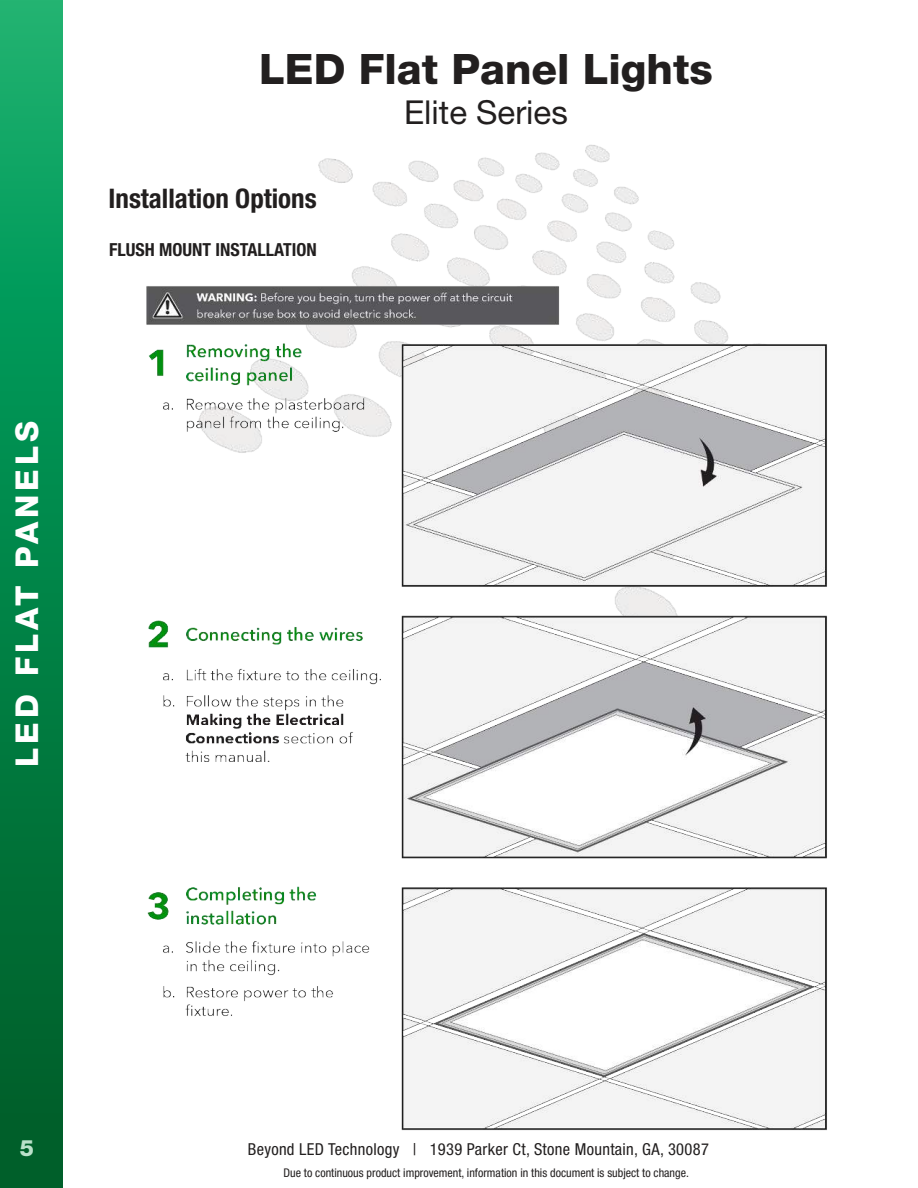
<style>
.page{position:relative;width:918px;height:1188px;background:#fff}
.page>*{position:absolute;margin:0;border:0;box-sizing:border-box;transform-origin:0 0}
.t1{font:800 42px "Helvetica Neue LT Std";color:#221f1f}
.t2{font:33px "Helvetica Neue LT Pro";color:#221f1f}
.t3{font:800 31.5px "Helvetica Neue LT Std";letter-spacing:.13em;color:#fff}
.t4{font:700 condensed 27px "Helvetica Neue LT Std";color:#221f1f}
.t5{font:800 22.5px "Helvetica Neue LT Std";color:#bbe1ca}
.t6{font:700 condensed 18px "Helvetica Neue LT Std";color:#221f1f}
.t7{font:condensed 16.5px "Helvetica Neue LT Pro";letter-spacing:.02em;color:#221f1f}
.t8{font:condensed 12px "Helvetica Neue LT Pro";color:#221f1f}
</style>
<div class="page">
<img style="left:0;top:0;width:62px;height:1188px">
<img style="left:318px;top:145px;width:389px;height:139px">
<img style="left:146px;top:284px;width:681px;height:847px">
<h1 class="t1" style="left:259px;top:53px;width:455px">LED Flat Panel Lights</h1>
<h2 class="t2" style="left:404px;top:99px;width:165px">Elite Series</h2>
<h3 class="t3" style="left:15px;top:767px;width:348px;rotate:-90deg">LED FLAT PANELS</h3>
<h3 class="t4" style="left:109px;top:189px;width:210px">Installation Options</h3>
<h3 class="t6" style="left:109px;top:243px;width:209px">FLUSH MOUNT INSTALLATION</h3>
<h3 class="t5" style="left:20px;top:1139px;width:16px">5</h3>
<h3 class="t7" style="left:248px;top:1143px;width:463px">Beyond LED Technology | 1939 Parker Ct, Stone Mountain, GA, 30087</h3>
<p class="t8" style="left:284px;top:1168px;width:407px">Due to continuous product improvement, information in this document is subject to change.</p>
</div>
